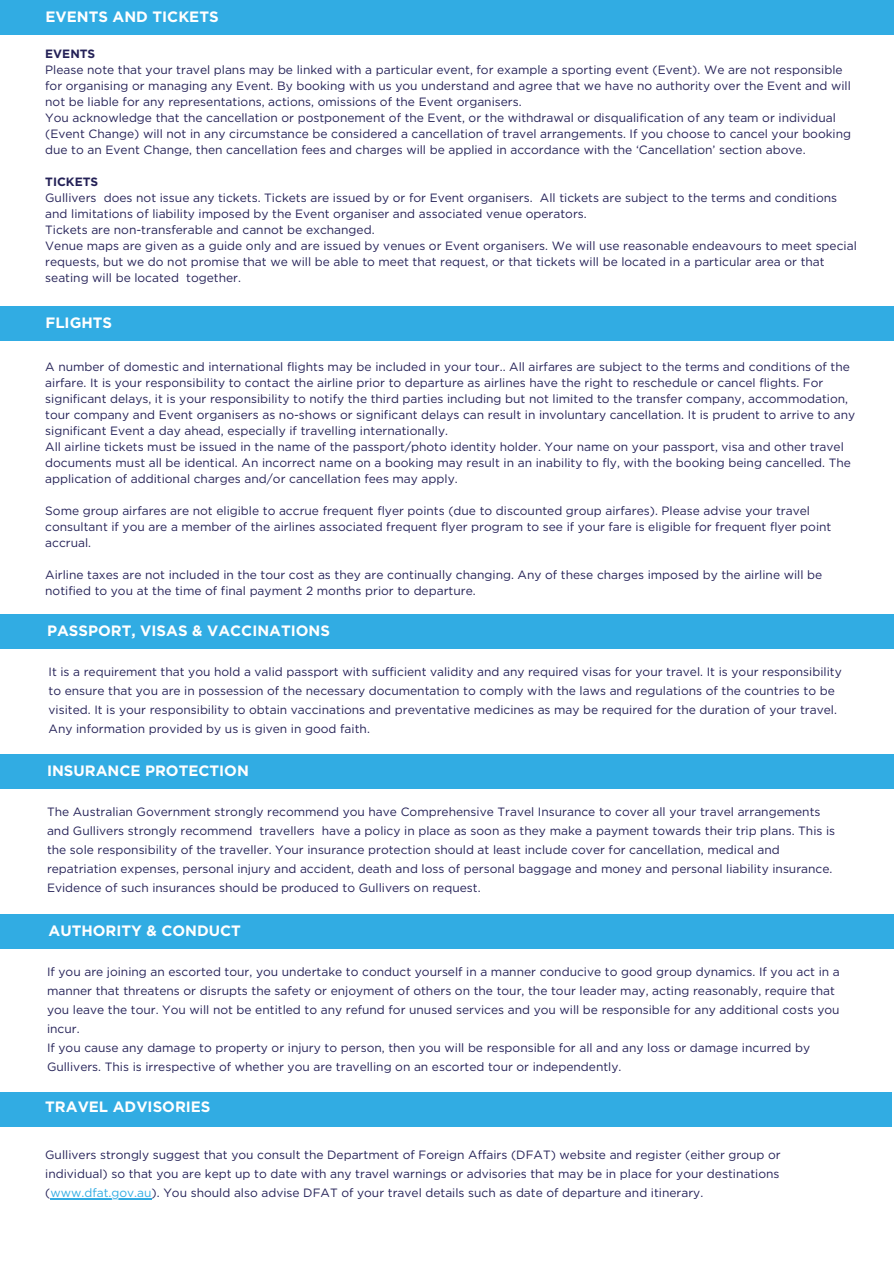
<style>
.page{position:relative;width:894px;height:1264px;background:#fff}
.page>*{position:absolute;margin:0;border:0;box-sizing:border-box;transform-origin:0 0}
.t1{font:700 15px "Gotham";color:#fff}
.t2{font:12px/16px "Gotham";color:#242157}
.t3{font:700 12px "Gotham";color:#242157}
.s1{color:#31ace3}
</style>
<div class="page">
<div style="left:0;top:0;width:893px;height:34px;background:#31ace3"></div>
<div style="left:0;top:306px;width:893px;height:35px;background:#31ace3"></div>
<div style="left:0;top:614px;width:893px;height:34px;background:#31ace3"></div>
<div style="left:0;top:754px;width:893px;height:35px;background:#31ace3"></div>
<div style="left:0;top:913px;width:893px;height:35px;background:#31ace3"></div>
<div style="left:0;top:1092px;width:891px;height:34px;background:#31ace3"></div>
<hr style="left:50px;top:1197px;width:101px;height:1px;background:#31ace3">
<h1 class="t1" style="left:45px;top:7px;width:175px">EVENTS AND TICKETS</h1>
<p class="t3" style="left:45px;top:47px;width:52px">EVENTS</p>
<p class="t2" style="left:45px;top:62px;width:807px">Please note that your travel plans may be linked with a particular event, for example a sporting event (Event). We are not responsible for organising or managing any Event. By booking with us you understand and agree that we have no authority over the Event and will not be liable for any representations, actions, omissions of the Event organisers.</p>
<p class="t2" style="left:45px;top:110px;width:807px">You acknowledge that the cancellation or postponement of the Event, or the withdrawal or disqualification of any team or individual (Event Change) will not in any circumstance be considered a cancellation of travel arrangements. If you choose to cancel your booking due to an Event Change, then cancellation fees and charges will be applied in accordance with the ‘Cancellation’ section above.</p>
<p class="t3" style="left:45px;top:175px;width:54px">TICKETS</p>
<p class="t2" style="left:45px;top:190px;width:793px">Gullivers does not issue any tickets. Tickets are issued by or for Event organisers. All tickets are subject to the terms and conditions</p>
<p class="t2" style="left:45px;top:206px;width:812px">and limitations of liability imposed by the Event organiser and associated venue operators.<br>Tickets are non-transferable and cannot be exchanged.<br>Venue maps are given as a guide only and are issued by venues or Event organisers. We will use reasonable endeavours to meet special requests, but we do not promise that we will be able to meet that request, or that tickets will be located in a particular area or that seating will be located</p>
<p class="t2" style="left:186px;top:270px;width:56px">together.</p>
<h1 class="t1" style="left:45px;top:314px;width:68px">FLIGHTS</h1>
<p class="t2" style="left:45px;top:358px;width:811px">A number of domestic and international flights may be included in your tour.. All airfares are subject to the terms and conditions of the airfare. It is your responsibility to contact the airline prior to departure as airlines have the right to reschedule or cancel flights. For significant delays, it is your responsibility to notify the third parties including but not limited to the transfer company, accommodation, tour company and Event organisers as no-shows or significant delays can result in involuntary cancellation. It is prudent to arrive to any significant Event a day ahead, especially if travelling internationally.</p>
<p class="t2" style="left:45px;top:438px;width:807px">All airline tickets must be issued in the name of the passport/photo identity holder. Your name on your passport, visa and other travel documents must all be identical. An incorrect name on a booking may result in an inability to fly, with the booking being cancelled. The application of additional charges and/or cancellation fees may apply.</p>
<p class="t2" style="left:45px;top:502px;width:787px">Some group airfares are not eligible to accrue frequent flyer points (due to discounted group airfares). Please advise your travel consultant if you are a member of the airlines associated frequent flyer program to see if your fare is eligible for frequent flyer point accrual.</p>
<p class="t2" style="left:45px;top:566px;width:778px">Airline taxes are not included in the tour cost as they are continually changing. Any of these charges imposed by the airline will be notified to you at the time of final payment 2 months prior to departure.</p>
<h1 class="t1" style="left:47px;top:621px;width:284px">PASSPORT, VISAS &amp; VACCINATIONS</h1>
<p class="t2" style="left:48px;top:662px;width:794px;line-height:19px">It is a requirement that you hold a valid passport with sufficient validity and any required visas for your travel. It is your responsibility to ensure that you are in possession of the necessary documentation to comply with the laws and regulations of the countries to be visited. It is your responsibility to obtain vaccinations and preventative medicines as may be required for the duration of your travel.<br>Any information provided by us is given in good faith.</p>
<h1 class="t1" style="left:47px;top:761px;width:203px">INSURANCE PROTECTION</h1>
<p class="t2" style="left:47px;top:802px;width:789px;line-height:19px">The Australian Government strongly recommend you have Comprehensive Travel Insurance to cover all your travel arrangements and Gullivers strongly recommend travellers have a policy in place as soon as they make a payment towards their trip plans. This is the sole responsibility of the traveller. Your insurance protection should at least include cover for cancellation, medical and repatriation expenses, personal injury and accident, death and loss of personal baggage and money and personal liability insurance.<br>Evidence of such insurances should be produced to Gullivers on request.</p>
<h1 class="t1" style="left:48px;top:921px;width:194px">AUTHORITY &amp; CONDUCT</h1>
<p class="t2" style="left:47px;top:961px;width:794px;line-height:19px">If you are joining an escorted tour, you undertake to conduct yourself in a manner conducive to good group dynamics. If you act in a manner that threatens or disrupts the safety or enjoyment of others on the tour, the tour leader may, acting reasonably, require that you leave the tour. You will not be entitled to any refund for unused services and you will be responsible for any additional costs you incur.</p>
<p class="t2" style="left:47px;top:1037px;width:764px;line-height:19px">If you cause any damage to property or injury to person, then you will be responsible for all and any loss or damage incurred by<br>Gullivers. This is irrespective of whether you are travelling on an escorted tour or independently.</p>
<h1 class="t1" style="left:45px;top:1097px;width:167px">TRAVEL ADVISORIES</h1>
<p class="t2" style="left:45px;top:1145px;width:736px;line-height:19px;text-align:justify">Gullivers strongly suggest that you consult the Department of Foreign Affairs (DFAT) website and register (either group or individual) so that you are kept up to date with any travel warnings or advisories that may be in place for your destinations (<span class="s1">www.dfat.gov.au</span>). You should also advise DFAT of your travel details such as date of departure and itinerary.</p>
</div>
